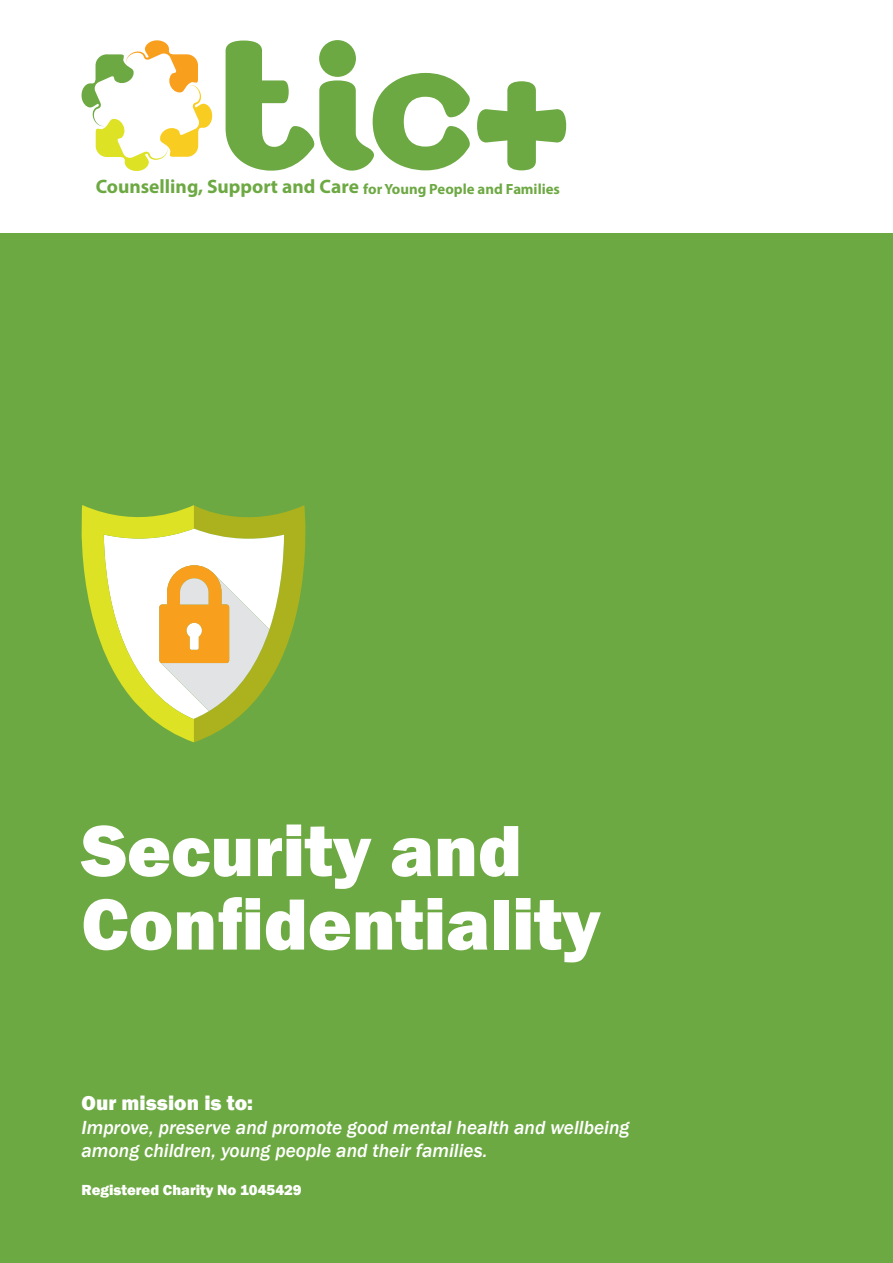
<style>
.page{position:relative;width:893px;height:1263px;background:#fff}
.page>*{position:absolute;margin:0;border:0;box-sizing:border-box;transform-origin:0 0}
.t1{font:800 75px/73.5px "Franklin Gothic";color:#fff}
.t2{font:800 21px "Franklin Gothic";color:#fff}
.t3{font:italic 500 19.5px/23.4px "Franklin Gothic";color:#fff}
.t4{font:700 19.5px "Myriad Pro";color:#6da943}
.t5{font:800 15px "Franklin Gothic";color:#fff}
.s1{font-size:14.85px}
</style>
<div class="page">
<svg style="left:226px;top:41px;width:340px;height:130px"></svg>
<div style="left:319px;top:40px;width:37px;height:37px;background:#6da943;border-radius:50%"></div>
<svg style="left:82px;top:40px;width:130px;height:131px"></svg>
<div style="left:0;top:233px;width:893px;height:1030px;background:#6da943"></div>
<svg style="left:81px;top:505px;width:225px;height:237px"></svg>
<p class="t4" style="left:96px;top:174px;width:466px">Counselling, Support and Care <span class="s1">for Young People and Families</span></p>
<h1 class="t1" style="left:82px;top:814px;width:521px">Security and<br>Confidentiality</h1>
<p class="t2" style="left:82px;top:1090px;width:173px">Our mission is to:</p>
<p class="t3" style="left:82px;top:1116px;width:549px">Improve, preserve and promote good mental health and wellbeing among children, young people and their families.</p>
<p class="t5" style="left:82px;top:1180px;width:222px">Registered Charity No 1045429</p>
</div>
